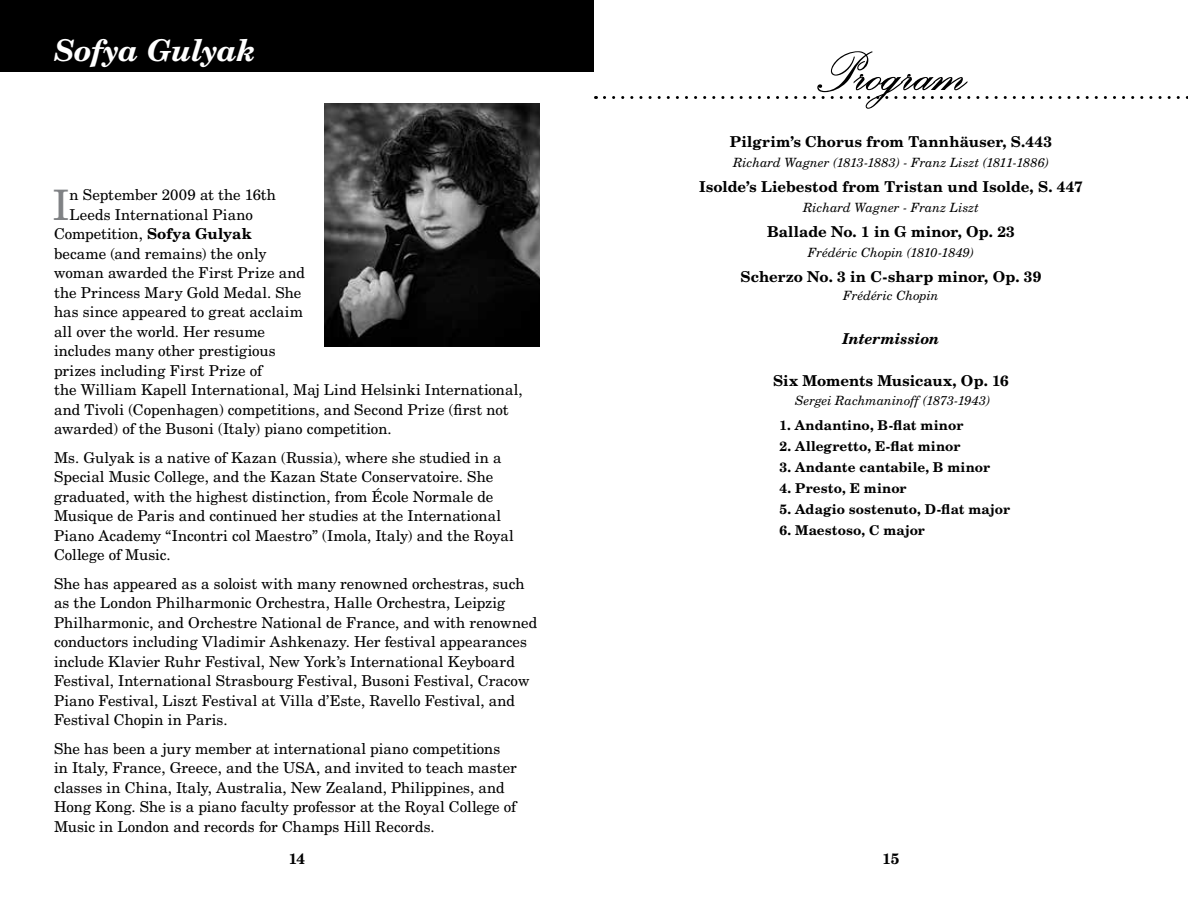
<style>
.page{position:relative;width:1188px;height:918px;background:#fff}
.page>*{position:absolute;margin:0;border:0;box-sizing:border-box;transform-origin:0 0}
.t1{font:600 72px "Palace Script MT Std";letter-spacing:-.005em;color:#000}
.t2{font:42px "New Century Schlbk LT Std";color:#808285}
.t3{font:italic 700 30px "New Century Schlbk LT Std";letter-spacing:-.015em;color:#fff}
.t4{font:15px/19.5px "New Century Schlbk LT Std";letter-spacing:.005em;color:#000}
.t5{font:700 15px "New Century Schlbk LT Std";letter-spacing:.005em;color:#000}
.t6{font:italic 700 15px "New Century Schlbk LT Std";letter-spacing:-.005em;color:#000}
.t7{font:700 13.5px "New Century Schlbk LT Std";letter-spacing:.01em;color:#000}
.t8{font:italic 12.75px "New Century Schlbk LT Std";color:#000}
.s1{font-weight:700}
</style>
<div class="page">
<img style="left:324px;top:103px;width:216px;height:243px">
<div style="left:0;top:0;width:594px;height:72px;background:#000"></div>
<svg style="left:604px;top:96px;width:584px;height:3px"></svg>
<h3 class="t3" style="left:54px;top:31px;width:204px">Sofya Gulyak</h3>
<h2 class="t2" style="left:52px;top:179px;width:19px">I</h2>
<p class="t4" style="left:69px;top:185px;width:208px">n September 2009 at the 16th</p>
<p class="t4" style="left:69px;top:204px;width:185px">Leeds International Piano</p>
<p class="t4" style="left:54px;top:224px;width:199px">Competition, <span class="s1">Sofya Gulyak</span></p>
<p class="t4" style="left:54px;top:243px;width:214px">became (and remains) the only</p>
<p class="t4" style="left:54px;top:263px;width:253px">woman awarded the First Prize and</p>
<p class="t4" style="left:54px;top:282px;width:249px">the Princess Mary Gold Medal. She</p>
<p class="t4" style="left:54px;top:302px;width:251px">has since appeared to great acclaim</p>
<p class="t4" style="left:54px;top:321px;width:213px">all over the world. Her resume</p>
<p class="t4" style="left:54px;top:341px;width:223px">includes many other prestigious</p>
<p class="t4" style="left:54px;top:360px;width:210px">prizes including First Prize of</p>
<p class="t4" style="left:54px;top:380px;width:470px">the William Kapell International, Maj Lind Helsinki International,</p>
<p class="t4" style="left:54px;top:399px;width:456px">and Tivoli (Copenhagen) competitions, and Second Prize (first not</p>
<p class="t4" style="left:54px;top:419px;width:339px">awarded) of the Busoni (Italy) piano competition.</p>
<p class="t4" style="left:54px;top:447px;width:461px">Ms. Gulyak is a native of Kazan (Russia), where she studied in a Special Music College, and the Kazan State Conservatoire. She graduated, with the highest distinction, from École Normale de Musique de Paris and continued her studies at the International Piano Academy “Incontri col Maestro” (Imola, Italy) and the Royal College of Music.</p>
<p class="t4" style="left:54px;top:573px;width:485px">She has appeared as a soloist with many renowned orchestras, such as the London Philharmonic Orchestra, Halle Orchestra, Leipzig Philharmonic, and Orchestre National de France, and with renowned conductors including Vladimir Ashkenazy. Her festival appearances include Klavier Ruhr Festival, New York’s International Keyboard Festival, International Strasbourg Festival, Busoni Festival, Cracow Piano Festival, Liszt Festival at Villa d’Este, Ravello Festival, and Festival Chopin in Paris.</p>
<p class="t4" style="left:54px;top:738px;width:464px">She has been a jury member at international piano competitions in Italy, France, Greece, and the USA, and invited to teach master classes in China, Italy, Australia, New Zealand, Philippines, and Hong Kong. She is a piano faculty professor at the Royal College of Music in London and records for Champs Hill Records.</p>
<h1 class="t1" style="left:815px;top:36px;width:154px">Program</h1>
<p class="t5" style="left:730px;top:132px;width:324px">Pilgrim’s Chorus from Tannhäuser, S.443</p>
<p class="t8" style="left:733px;top:154px;width:317px">Richard Wagner (1813-1883) - Franz Liszt (1811-1886)</p>
<p class="t5" style="left:699px;top:177px;width:385px">Isolde’s Liebestod from Tristan und Isolde, S. 447</p>
<p class="t8" style="left:803px;top:199px;width:177px">Richard Wagner - Franz Liszt</p>
<p class="t5" style="left:767px;top:222px;width:249px">Ballade No. 1 in G minor, Op. 23</p>
<p class="t8" style="left:808px;top:244px;width:168px">Frédéric Chopin (1810-1849)</p>
<p class="t5" style="left:741px;top:267px;width:302px">Scherzo No. 3 in C-sharp minor, Op. 39</p>
<p class="t8" style="left:843px;top:288px;width:97px">Frédéric Chopin</p>
<p class="t6" style="left:842px;top:329px;width:99px">Intermission</p>
<p class="t5" style="left:773px;top:371px;width:237px">Six Moments Musicaux, Op. 16</p>
<p class="t8" style="left:795px;top:393px;width:196px">Sergei Rachmaninoff (1873-1943)</p>
<p class="t7" style="left:779px;top:417px;width:185px">1. Andantino, B-flat minor</p>
<p class="t7" style="left:779px;top:438px;width:183px">2. Allegretto, E-flat minor</p>
<p class="t7" style="left:779px;top:459px;width:212px">3. Andante cantabile, B minor</p>
<p class="t7" style="left:779px;top:480px;width:129px">4. Presto, E minor</p>
<p class="t7" style="left:779px;top:501px;width:232px">5. Adagio sostenuto, D-flat major</p>
<p class="t7" style="left:779px;top:522px;width:147px">6. Maestoso, C major</p>
<p class="t5" style="left:289px;top:849px;width:18px">14</p>
<p class="t5" style="left:883px;top:849px;width:18px">15</p>
</div>
